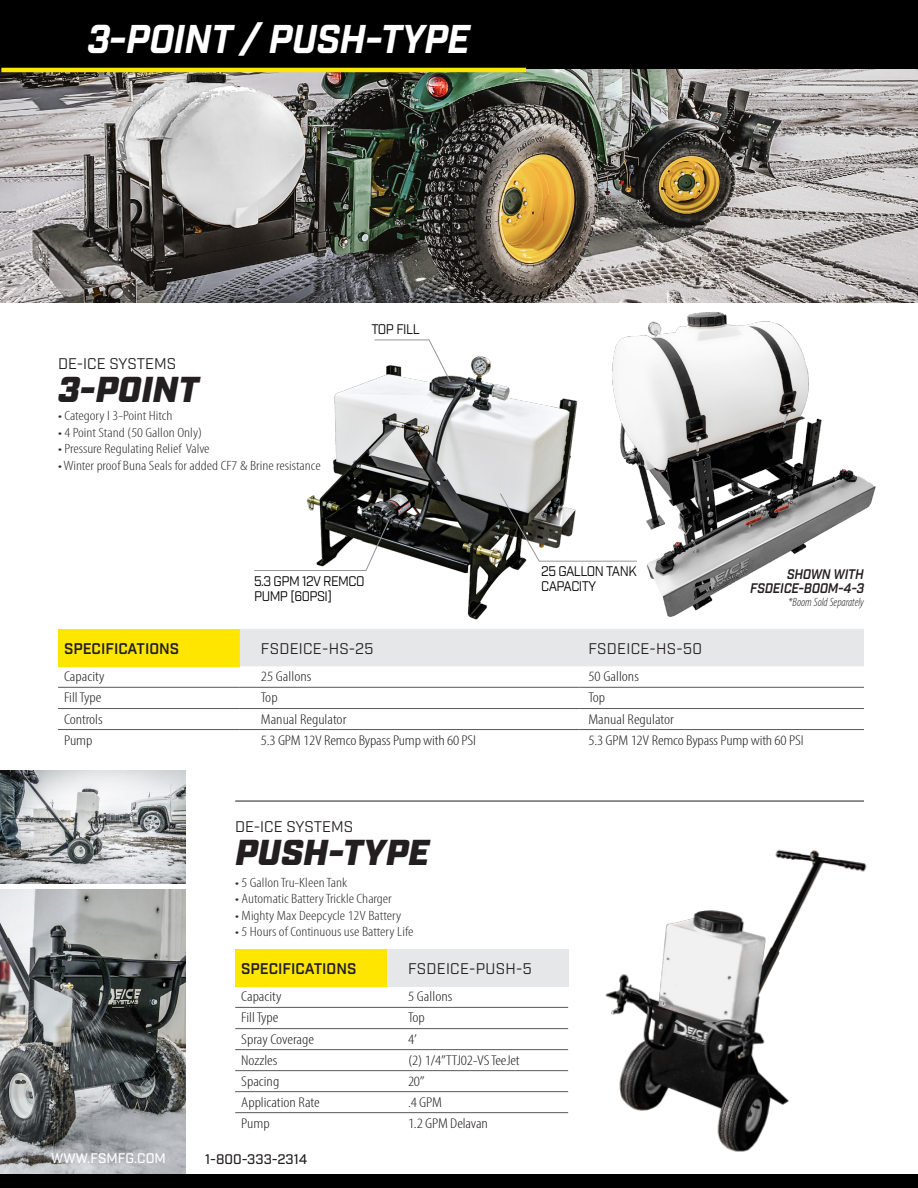
<style>
.page{position:relative;width:918px;height:1188px;background:#fff}
.page>*{position:absolute;margin:0;border:0;box-sizing:border-box;transform-origin:0 0}
.t1{font:italic 700 39px "Industry";letter-spacing:-.015em;color:#fff}
.t2{font:italic 900 36px "Industry";letter-spacing:.005em;color:#231f20}
.t3{font:15px "Industry";letter-spacing:.02em;color:#231f20}
.t4{font:600 15px "Industry";color:#231f20}
.t5{font:15px "Industry";color:#231f20}
.t6{font:14.25px "Myriad Variable Concept";color:#231f20;scale:1.2 1}
.t7{font:300 condensed 13.5px "Myriad Pro";color:#312f30;scale:1.2 1}
.t8{font:13.5px/15px "Industry";letter-spacing:-.04em;color:#000;scale:.95 1}
.SEE_PAGE{font:italic 600 13.5px "Industry";letter-spacing:-.015em;color:#231f20;scale:.95 1}
.t9{font:500 13.5px "Industry";color:#231f20}
.t10{font:500 13.5px "Industry";color:#fff}
.t11{font:italic 12px "Myriad Variable Concept";color:#231f20}
</style>
<div class="page">
<img style="left:0;top:889px;width:185px;height:286px">
<img style="left:0;top:69px;width:918px;height:234px">
<div style="left:0;top:1175px;width:918px;height:13px;background:#000"></div>
<hr style="left:235px;top:801px;width:629px;height:1px;background:#231f20">
<div style="left:58px;top:629px;width:182px;height:37px;background:#ffe601"></div>
<div style="left:240px;top:629px;width:624px;height:37px;background:#e6e7e9"></div>
<hr style="left:58px;top:687px;width:182px;height:1px;background:#57585a">
<hr style="left:240px;top:687px;width:340px;height:1px;background:#57585a">
<hr style="left:580px;top:687px;width:284px;height:1px;background:#57585a">
<hr style="left:58px;top:708px;width:182px;height:1px;background:#57585a">
<hr style="left:240px;top:708px;width:340px;height:1px;background:#57585a">
<hr style="left:580px;top:708px;width:284px;height:1px;background:#57585a">
<hr style="left:58px;top:729px;width:182px;height:1px;background:#57585a">
<hr style="left:240px;top:729px;width:340px;height:1px;background:#57585a">
<hr style="left:580px;top:729px;width:284px;height:1px;background:#57585a">
<img style="left:584px;top:292px;width:334px;height:325px">
<img style="left:307px;top:334px;width:311px;height:286px">
<svg style="left:499px;top:493px;width:139px;height:69px"></svg>
<svg style="left:374px;top:339px;width:77px;height:44px"></svg>
<svg style="left:254px;top:518px;width:136px;height:53px"></svg>
<div style="left:0;top:0;width:918px;height:69px;background:#000"></div>
<hr style="left:1px;top:68px;width:525px;height:4px;background:#ffe601">
<div style="left:235px;top:949px;width:152px;height:37px;background:#ffe601"></div>
<div style="left:387px;top:949px;width:181px;height:37px;background:#e6e7e9"></div>
<hr style="left:235px;top:1007px;width:152px;height:1px;background:#57585a">
<hr style="left:387px;top:1007px;width:181px;height:1px;background:#57585a">
<hr style="left:235px;top:1028px;width:152px;height:1px;background:#57585a">
<hr style="left:387px;top:1028px;width:181px;height:1px;background:#57585a">
<hr style="left:235px;top:1049px;width:152px;height:1px;background:#57585a">
<hr style="left:387px;top:1049px;width:181px;height:1px;background:#57585a">
<hr style="left:235px;top:1070px;width:152px;height:1px;background:#57585a">
<hr style="left:387px;top:1070px;width:181px;height:1px;background:#57585a">
<hr style="left:235px;top:1091px;width:152px;height:1px;background:#57585a">
<hr style="left:387px;top:1091px;width:181px;height:1px;background:#57585a">
<hr style="left:235px;top:1112px;width:152px;height:1px;background:#57585a">
<hr style="left:387px;top:1112px;width:181px;height:1px;background:#57585a">
<img style="left:533px;top:850px;width:334px;height:302px">
<img style="left:0;top:770px;width:185px;height:113px">
<p class="t1" style="left:87px;top:16px;width:384px">3-POINT / PUSH-TYPE</p>
<p class="t5" style="left:58px;top:355px;width:119px">DE-ICE SYSTEMS</p>
<p class="t2" style="left:58px;top:368px;width:142px">3-POINT</p>
<p class="t7" style="left:58px;top:408px;width:97px">• Category I 3-Point Hitch</p>
<p class="t7" style="left:58px;top:425px;width:122px">• 4 Point Stand (50 Gallon Only)</p>
<p class="t7" style="left:58px;top:441px;width:128px">• Pressure Regulating Relief Valve</p>
<p class="t7" style="left:58px;top:458px;width:220px">• Winter proof Buna Seals for added CF7 &amp; Brine resistance</p>
<p class="t8" style="left:371px;top:322px;width:53px">TOP FILL</p>
<p class="t8" style="left:254px;top:574px;width:118px">5.3 GPM 12V REMCO</p>
<p class="t8" style="left:254px;top:589px;width:83px">PUMP [60PSI]</p>
<p class="t8" style="left:541px;top:564px;width:102px">25 GALLON TANK<br>CAPACITY</p>
<p class="SEE_PAGE" style="left:787px;top:566px;width:83px">SHOWN WITH</p>
<p class="SEE_PAGE" style="left:750px;top:580px;width:121px">FSDEICE-BOOM-4-3</p>
<p class="t11" style="left:788px;top:595px;width:77px">*Boom Sold Separately</p>
<p class="t4" style="left:64px;top:639px;width:117px">SPECIFICATIONS</p>
<p class="t3" style="left:261px;top:640px;width:114px">FSDEICE-HS-25</p>
<p class="t3" style="left:588px;top:640px;width:115px">FSDEICE-HS-50</p>
<p class="t6" style="left:64px;top:668px;width:35px">Capacity</p>
<p class="t6" style="left:261px;top:668px;width:44px">25 Gallons</p>
<p class="t6" style="left:588px;top:668px;width:44px">50 Gallons</p>
<p class="t6" style="left:64px;top:689px;width:33px">Fill Type</p>
<p class="t6" style="left:261px;top:689px;width:16px">Top</p>
<p class="t6" style="left:588px;top:689px;width:16px">Top</p>
<p class="t6" style="left:64px;top:710px;width:34px">Controls</p>
<p class="t6" style="left:261px;top:710px;width:73px">Manual Regulator</p>
<p class="t6" style="left:588px;top:710px;width:73px">Manual Regulator</p>
<p class="t6" style="left:64px;top:731px;width:25px">Pump</p>
<p class="t6" style="left:261px;top:731px;width:181px">5.3 GPM 12V Remco Bypass Pump with 60 PSI</p>
<p class="t6" style="left:588px;top:731px;width:181px">5.3 GPM 12V Remco Bypass Pump with 60 PSI</p>
<p class="t5" style="left:235px;top:818px;width:119px">DE-ICE SYSTEMS</p>
<p class="t2" style="left:235px;top:831px;width:195px">PUSH-TYPE</p>
<p class="t7" style="left:235px;top:875px;width:95px">• 5 Gallon Tru-Kleen Tank</p>
<p class="t7" style="left:235px;top:892px;width:132px">• Automatic Battery Trickle Charger</p>
<p class="t7" style="left:235px;top:908px;width:140px">• Mighty Max Deepcycle 12V Battery</p>
<p class="t7" style="left:235px;top:925px;width:150px">• 5 Hours of Continuous use Battery Life</p>
<p class="t4" style="left:241px;top:959px;width:117px">SPECIFICATIONS</p>
<p class="t3" style="left:408px;top:960px;width:125px">FSDEICE-PUSH-5</p>
<p class="t6" style="left:241px;top:988px;width:35px">Capacity</p>
<p class="t6" style="left:408px;top:988px;width:38px">5 Gallons</p>
<p class="t6" style="left:241px;top:1009px;width:33px">Fill Type</p>
<p class="t6" style="left:408px;top:1009px;width:16px">Top</p>
<p class="t6" style="left:241px;top:1031px;width:62px">Spray Coverage</p>
<p class="t6" style="left:408px;top:1031px;width:9px">4’</p>
<p class="t6" style="left:241px;top:1052px;width:32px">Nozzles</p>
<p class="t6" style="left:408px;top:1052px;width:94px">(2) 1/4” TTJ02-VS TeeJet</p>
<p class="t6" style="left:241px;top:1073px;width:33px">Spacing</p>
<p class="t6" style="left:408px;top:1073px;width:16px">20”</p>
<p class="t6" style="left:241px;top:1094px;width:67px">Application Rate</p>
<p class="t6" style="left:408px;top:1094px;width:30px">.4 GPM</p>
<p class="t6" style="left:241px;top:1115px;width:25px">Pump</p>
<p class="t6" style="left:408px;top:1115px;width:68px">1.2 GPM Delavan</p>
<p class="t10" style="left:51px;top:1150px;width:116px">WWW.FSMFG.COM</p>
<p class="t9" style="left:205px;top:1151px;width:104px">1-800-333-2314</p>
</div>
